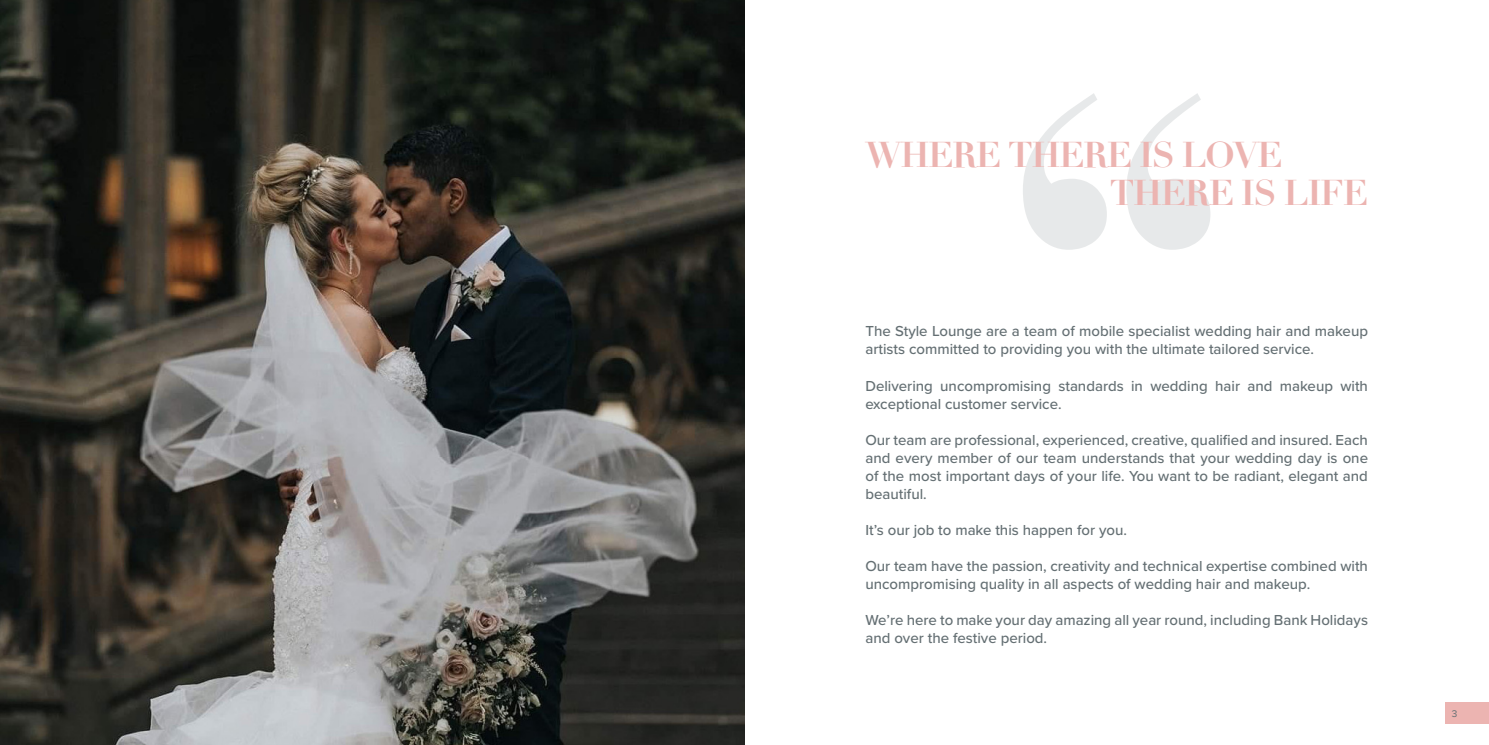
<style>
.page{position:relative;width:1489px;height:745px;background:#fff}
.page>*{position:absolute;margin:0;border:0;box-sizing:border-box;transform-origin:0 0}
.t1{font:700 35px "Didot";letter-spacing:-.04em;color:#ecb4b1}
.t2{font:500 15px/18px "Proxima Nova";color:#646f73}
.t3{font:10px "Proxima Nova";color:#646f73}
</style>
<div class="page">
<div style="left:1445px;top:702px;width:43px;height:21px;background:#ecb4b1"></div>
<svg style="left:1023px;top:93px;width:187px;height:157px"></svg>
<img style="left:0;top:0;width:744px;height:744px">
<p class="t1" style="left:865px;top:132px;width:418px">WHERE THERE IS LOVE</p>
<p class="t1" style="left:1109px;top:171px;width:259px">THERE IS LIFE</p>
<p class="t2" style="left:865px;top:322px;width:504px">The Style Lounge are a team of mobile specialist wedding hair and makeup artists committed to providing you with the ultimate tailored service.</p>
<p class="t2" style="left:865px;top:376px;width:504px">Delivering uncompromising standards in wedding hair and makeup with exceptional customer service.</p>
<p class="t2" style="left:865px;top:430px;width:504px;text-align:justify">Our team are professional, experienced, creative, qualified and insured. Each and every member of our team understands that your wedding day is one of the most important days of your life. You want to be radiant, elegant and beautiful.</p>
<p class="t2" style="left:865px;top:520px;width:263px">It’s our job to make this happen for you.</p>
<p class="t2" style="left:865px;top:556px;width:504px">Our team have the passion, creativity and technical expertise combined with uncompromising quality in all aspects of wedding hair and makeup.</p>
<p class="t2" style="left:865px;top:610px;width:504px">We’re here to make your day amazing all year round, including Bank Holidays and over the festive period.</p>
<p class="t3" style="left:1451px;top:707px;width:7px">3</p>
</div>
